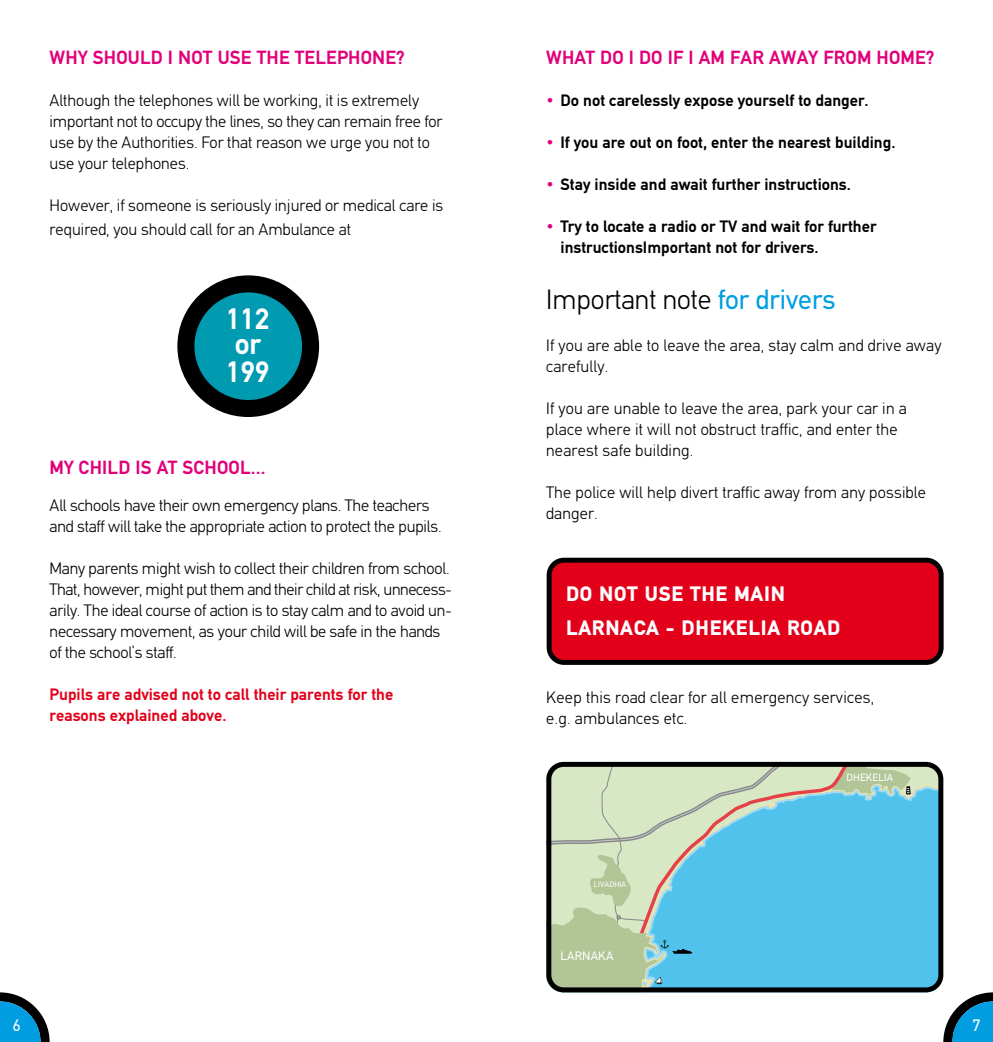
<style>
.page{position:relative;width:993px;height:1042px;background:#fff}
.page>*{position:absolute;margin:0;border:0;box-sizing:border-box;transform-origin:0 0}
.t1{font:700 29.75px/24.5px "PF Din Text";color:#fff}
.t2{font:300 28px "PF Din Text";color:#000}
.t3{font:900 21px/33.2px "PF Din Text";letter-spacing:.035em;color:#fff}
.t4{font:700 19.25px "PF Din Text";letter-spacing:.01em;color:#e2007a}
.t5{font:300 16.62px/21px "PF Din Text";color:#000}
.t6{font:700 16.62px/21px "PF Din Text";color:#000}
.t7{font:700 16.62px/21px "PF Din Text";color:#e2001a}
.t8{font:16.62px "PF Din Text";color:#fff}
.t9{font:12.25px "PF Din Text";letter-spacing:.015em;color:#fff}
.t10{font:10.5px "PF Din Text";letter-spacing:.015em;color:#fff}
.t11{font:7.88px "PF Din Text";letter-spacing:.015em;color:#fff}
.s1{font-weight:300;color:#e2007a}
.s2{font-weight:400;color:#009ee0}
</style>
<div class="page">
<svg style="left:0;top:992px;width:50px;height:50px"></svg>
<svg style="left:943px;top:992px;width:49px;height:50px"></svg>
<svg style="left:546px;top:762px;width:397px;height:230px;background:#7dbec7"></svg>
<div style="left:546px;top:558px;width:397px;height:107px;background:#000;border-radius:17px"></div>
<div style="left:551px;top:563px;width:387px;height:97px;background:#e2001a;border-radius:12px"></div>
<div style="left:185px;top:283px;width:126px;height:126px;background:#000;border-radius:50%"></div>
<div style="left:177px;top:275px;width:142px;height:142px;border:15px solid #000;border-radius:50%"></div>
<div style="left:195px;top:293px;width:106px;height:106px;background:#009ab1;border-radius:50%"></div>
<div style="left:194px;top:292px;width:108px;height:108px;border:2px solid #009ab1;border-radius:50%"></div>
<p class="t4" style="left:50px;top:46px;width:357px">WHY SHOULD I NOT USE THE TELEPHONE?</p>
<p class="t5" style="left:50px;top:90px;width:394px">Although the telephones will be working, it is extremely important not to occupy the lines, so they can remain free for use by the Authorities. For that reason we urge you not to use your telephones.</p>
<p class="t5" style="left:50px;top:194px;width:395px;line-height:23.6px">However, if someone is seriously injured or medical care is required, you should call for an Ambulance at</p>
<h1 class="t1" style="left:226px;top:307px;width:44px">112 or</h1>
<h1 class="t1" style="left:226px;top:359px;width:44px">199</h1>
<p class="t4" style="left:50px;top:456px;width:217px">MY CHILD IS AT SCHOOL...</p>
<p class="t5" style="left:50px;top:495px;width:393px">All schools have their own emergency plans. The teachers and staff will take the appropriate action to protect the pupils.</p>
<p class="t5" style="left:50px;top:558px;width:403px">Many parents might wish to collect their children from school.<br>That, however, might put them and their child at risk, unnecess&shy;arily. The ideal course of action is to stay calm and to avoid un&shy;necessary movement, as your child will be safe in the hands of the school’s staff.</p>
<p class="t7" style="left:50px;top:684px;width:345px">Pupils are advised not to call their parents for the reasons explained above.</p>
<p class="t4" style="left:546px;top:46px;width:390px">WHAT DO I DO IF I AM FAR AWAY FROM HOME?</p>
<p class="t6" style="left:546px;top:90px;width:324px"><span class="s1">•</span> Do not carelessly expose yourself to danger.</p>
<p class="t6" style="left:546px;top:132px;width:351px"><span class="s1">•</span> If you are out on foot, enter the nearest building.</p>
<p class="t6" style="left:546px;top:174px;width:306px"><span class="s1">•</span> Stay inside and await further instructions.</p>
<p class="t6" style="left:560px;top:216px;width:317px;text-indent:-14px"><span class="s1">•</span> Try to locate a radio or TV and wait for further instructionsImportant not for drivers.</p>
<h2 class="t2" style="left:546px;top:283px;width:291px">Important note <span class="s2">for drivers</span></h2>
<p class="t5" style="left:546px;top:335px;width:397px">If you are able to leave the area, stay calm and drive away carefully.</p>
<p class="t5" style="left:546px;top:398px;width:362px">If you are unable to leave the area, park your car in a place where it will not obstruct traffic, and enter the nearest safe building.</p>
<p class="t5" style="left:546px;top:482px;width:381px">The police will help divert traffic away from any possible danger.</p>
<p class="t3" style="left:566px;top:577px;width:276px">DO NOT USE THE MAIN<br>LARNACA - DHEKELIA ROAD</p>
<p class="t5" style="left:546px;top:687px;width:329px">Keep this road clear for all emergency services, e.g. ambulances etc.</p>
<p class="t11" style="left:593px;top:879px;width:34px">LIVADHIA</p>
<p class="t9" style="left:560px;top:949px;width:54px">LARNAKA</p>
<p class="t10" style="left:846px;top:771px;width:48px">DHEKELIA</p>
<p class="t8" style="left:13px;top:1015px;width:9px">6</p>
<p class="t8" style="left:972px;top:1015px;width:9px">7</p>
</div>
